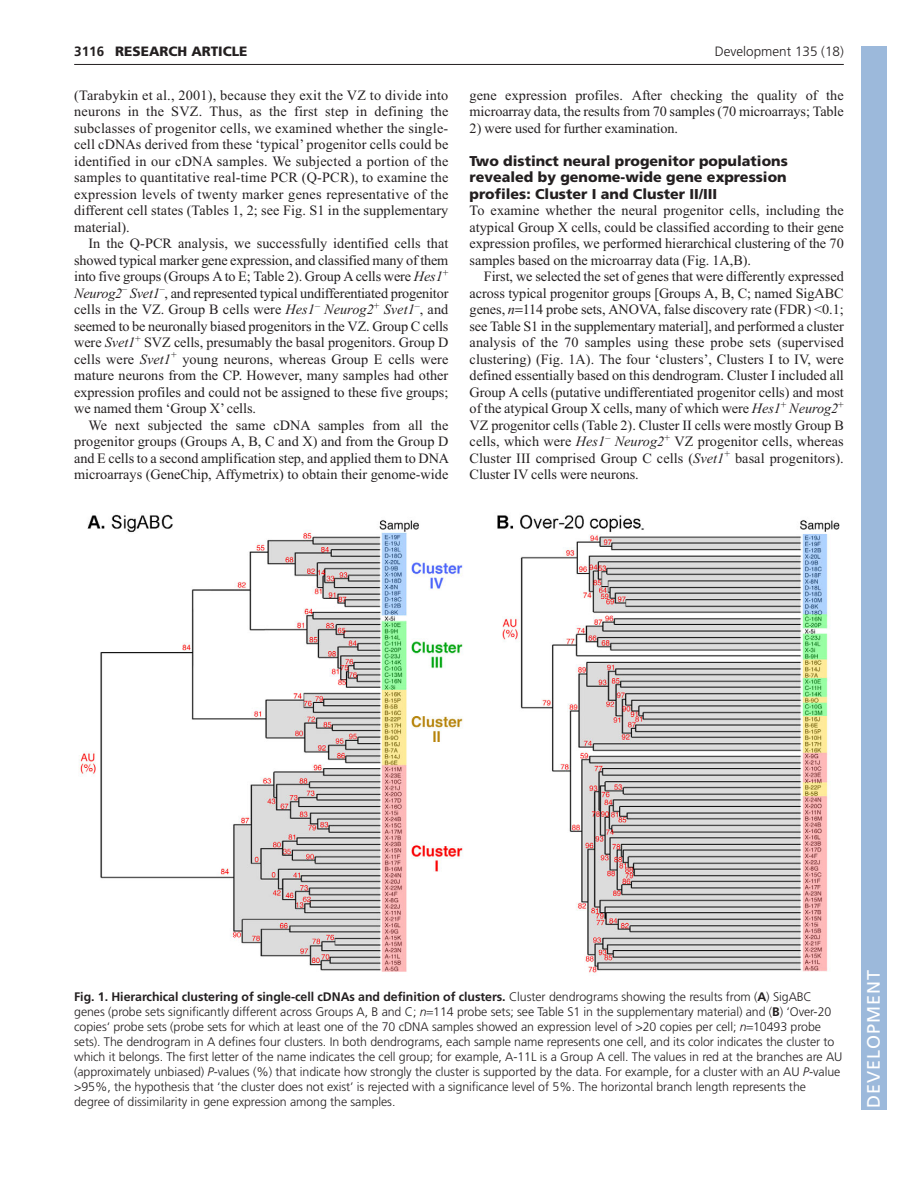
<style>
.page{position:relative;width:918px;height:1188px;background:#fff}
.page>*{position:absolute;margin:0;border:0;box-sizing:border-box;transform-origin:0 0}
.t1{font:18px "Frutiger LT Std";letter-spacing:.055em;color:#fff}
.t2{font:14.25px/16.5px "Times New Roman";letter-spacing:-.005em;color:#231f20;text-align:justify}
.t3{font:900 14.25px/16.5px "Frutiger LT Std";color:#231f20;text-align:justify}
.t4{font:300 13.5px "Frutiger LT Std";color:#231f20}
.t5{font:900 13.5px "Frutiger LT Std";color:#231f20}
.t6{font:700 13.5px "Frutiger LT Std";color:#231f20}
.t7{font:300 12.3px/15px "Frutiger LT Std";letter-spacing:-.005em;color:#231f20}
.s1{font-style:italic}
.s2{font-weight:700}
</style>
<div class="page">
<hr style="left:74px;top:64px;width:770px;height:1px;background:#231f20">
<img style="left:79px;top:514px;width:761px;height:461px">
<div style="left:861px;top:46px;width:25px;height:1064px;background:#9cb9db"></div>
<p class="t5" style="left:115px;top:46px;width:134px">RESEARCH ARTICLE</p>
<p class="t4" style="left:715px;top:46px;width:131px">Development 135 (18)</p>
<p class="t6" style="left:74px;top:46px;width:32px">3116</p>
<p class="t2" style="left:74px;top:88px;width:376px">(Tarabykin et al., 2001), because they exit the VZ to divide into neurons in the SVZ. Thus, as the first step in defining the subclasses of progenitor cells, we examined whether the single&shy;cell cDNAs derived from these ‘typical’ progenitor cells could be identified in our cDNA samples. We subjected a portion of the samples to quantitative real-time PCR (Q-PCR), to examine the expression levels of twenty marker genes representative of the different cell states (Tables 1, 2; see Fig. S1 in the supplementary material).</p>
<p class="t2" style="left:74px;top:237px;width:376px;text-indent:14px">In the Q-PCR analysis, we successfully identified cells that showed typical marker gene expression, and classified many of them into five groups (Groups A to E; Table 2). Group A cells were <span class="s1">Hes1</span><sup>+ </sup><span class="s1">Neurog2</span><sup>–</sup> <span class="s1">Svet1</span><sup>–</sup>, and represented typical undifferentiated progenitor cells in the VZ. Group B cells were <span class="s1">Hes1</span><sup>–</sup> <span class="s1">Neurog2</span><sup>+</sup> <span class="s1">Svet1</span><sup>–</sup>, and seemed to be neuronally biased progenitors in the VZ. Group C cells were <span class="s1">Svet1</span><sup>+</sup> SVZ cells, presumably the basal progenitors. Group D cells were <span class="s1">Svet1</span><sup>+</sup> young neurons, whereas Group E cells were mature neurons from the CP. However, many samples had other expression profiles and could not be assigned to these five groups; we named them ‘Group X’ cells.</p>
<p class="t2" style="left:74px;top:418px;width:376px;text-indent:14px">We next subjected the same cDNA samples from all the progenitor groups (Groups A, B, C and X) and from the Group D and E cells to a second amplification step, and applied them to DNA microarrays (GeneChip, Affymetrix) to obtain their genome-wide</p>
<p class="t2" style="left:470px;top:88px;width:376px">gene expression profiles. After checking the quality of the microarray data, the results from 70 samples (70 microarrays; Table</p>
<p class="t2" style="left:470px;top:121px;width:210px">2) were used for further examination.</p>
<p class="t3" style="left:470px;top:154px;width:320px">Two distinct neural progenitor populations revealed by genome-wide gene expression profiles: Cluster I and Cluster II/III</p>
<p class="t2" style="left:470px;top:204px;width:376px">To examine whether the neural progenitor cells, including the atypical Group X cells, could be classified according to their gene expression profiles, we performed hierarchical clustering of the 70 samples based on the microarray data (Fig. 1A,B).</p>
<p class="t2" style="left:470px;top:270px;width:376px;text-indent:14px">First, we selected the set of genes that were differently expressed across typical progenitor groups [Groups A, B, C; named SigABC genes, <span class="s1">n</span> 114 probe sets, ANOVA, false discovery rate (FDR) &lt;0.1; see Table S1 in the supplementary material], and performed a cluster analysis of the 70 samples using these probe sets (supervised clustering) (Fig. 1A). The four ‘clusters’, Clusters I to IV, were defined essentially based on this dendrogram. Cluster I included all Group A cells (putative undifferentiated progenitor cells) and most of the atypical Group X cells, many of which were <span class="s1">Hes1</span><sup>+</sup> <span class="s1">Neurog2</span><sup>+ </sup>VZ progenitor cells (Table 2). Cluster II cells were mostly Group B cells, which were <span class="s1">Hes1</span><sup>–</sup> <span class="s1">Neurog2</span><sup>+</sup> VZ progenitor cells, whereas Cluster III comprised Group C cells (<span class="s1">Svet1</span><sup>+</sup> basal progenitors).<br>Cluster IV cells were neurons.</p>
<p class="t7" style="left:74px;top:990px;width:770px"><span class="s2">Fig. 1. Hierarchical clustering of single-cell cDNAs and definition of clusters.</span> Cluster dendrograms showing the results from (<span class="s2">A</span>) SigABC genes (probe sets significantly different across Groups A, B and C; <span class="s1">n</span> 114 probe sets; see Table S1 in the supplementary material) and (<span class="s2">B</span>) ‘Over-20 copies‘ probe sets (probe sets for which at least one of the 70 cDNA samples showed an expression level of &gt;20 copies per cell; <span class="s1">n</span> 10493 probe sets). The dendrogram in A defines four clusters. In both dendrograms, each sample name represents one cell, and its color indicates the cluster to which it belongs. The first letter of the name indicates the cell group; for example, A-11L is a Group A cell. The values in red at the branches are AU (approximately unbiased) <span class="s1">P</span>-values (%) that indicate how strongly the cluster is supported by the data. For example, for a cluster with an AU <span class="s1">P</span>-value &gt;95%, the hypothesis that ‘the cluster does not exist’ is rejected with a significance level of 5%. The horizontal branch length represents the degree of dissimilarity in gene expression among the samples.</p>
<p class="t1" style="left:863px;top:1108px;width:140px;rotate:-90deg">DEVELOPMENT</p>
</div>
